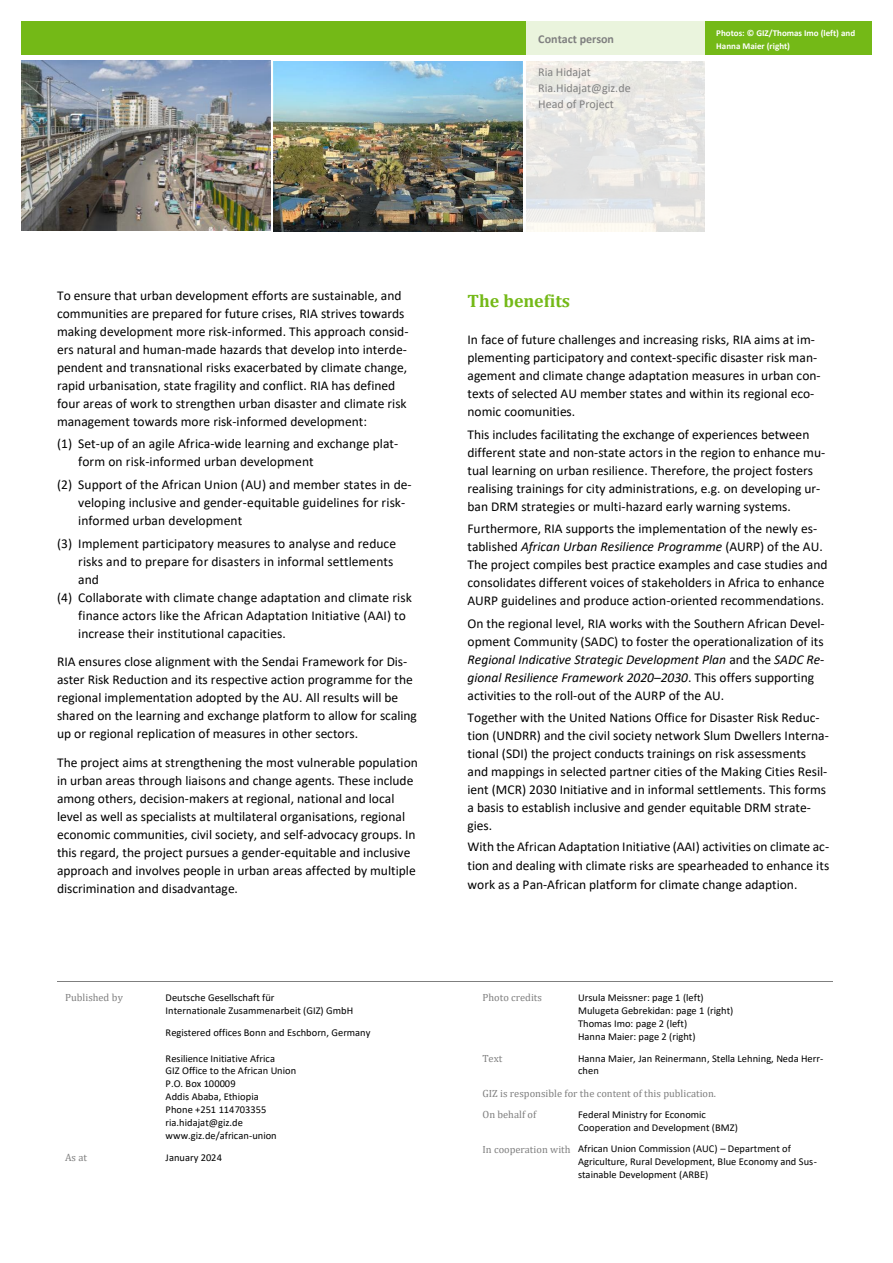
<style>
.page{position:relative;width:893px;height:1263px;background:#fff}
.page>*{position:absolute;margin:0;border:0;box-sizing:border-box;transform-origin:0 0}
.t1{font:700 18px "Cambria";color:#74b917}
.t2{font:13.5px/18px "Calibri";color:#000}
.t3{font:12px/16px "Calibri";letter-spacing:-.005em;color:#808080}
.t4{font:700 12px "Calibri";color:#808080}
.t5{font:10.5px/12.9px "Calibri";letter-spacing:.005em;color:#000}
.t6{font:10.5px/21.5px "Cambria";color:#7f7f7f}
.t7{font:700 9px/13.2px "Calibri";color:#fff}
.s1{font-style:italic}
.s2{font-family:"Cambria";color:#7f7f7f}
</style>
<div class="page">
<hr style="left:57px;top:982px;width:370px;height:1px;background:#7f7f7f">
<hr style="left:427px;top:982px;width:406px;height:1px;background:#7f7f7f">
<div style="left:21px;top:21px;width:851px;height:34px;background:#74b917"></div>
<div style="left:527px;top:21px;width:178px;height:212px;background:#fff;opacity:.86"></div>
<img style="left:21px;top:61px;width:249px;height:170px">
<img style="left:273px;top:62px;width:249px;height:170px">
<p class="t4" style="left:538px;top:34px;width:77px">Contact person</p>
<p class="t3" style="left:538px;top:65px;width:94px">Ria Hidajat<br>Ria.Hidajat@giz.de<br>Head of Project</p>
<p class="t7" style="left:716px;top:27px;width:141px">Photos: © GIZ/Thomas Imo (left) and<br>Hanna Maier (right)</p>
<p class="t2" style="left:57px;top:288px;width:353px">To ensure that urban development efforts are sustainable, and communities are prepared for future crises, RIA strives towards making development more risk-informed. This approach consid&shy;ers natural and human-made hazards that develop into interde&shy;pendent and transnational risks exacerbated by climate change, rapid urbanisation, state fragility and conflict. RIA has defined four areas of work to strengthen urban disaster and climate risk management towards more risk-informed development:</p>
<p class="t2" style="left:78px;top:436px;width:322px;text-indent:-21px">(1) Set-up of an agile Africa-wide learning and exchange plat&shy;form on risk-informed urban development</p>
<p class="t2" style="left:78px;top:477px;width:335px;text-indent:-21px">(2) Support of the African Union (AU) and member states in de&shy;veloping inclusive and gender-equitable guidelines for risk&shy;informed urban development</p>
<p class="t2" style="left:57px;top:535px;width:341px;text-align:right">(3) Implement participatory measures to analyse and reduce risks and to prepare for disasters in informal settlements</p>
<p class="t2" style="left:78px;top:571px;width:22px">and</p>
<p class="t2" style="left:78px;top:589px;width:335px;text-indent:-21px">(4) Collaborate with climate change adaptation and climate risk finance actors like the African Adaptation Initiative (AAI) to increase their institutional capacities.</p>
<p class="t2" style="left:57px;top:654px;width:361px">RIA ensures close alignment with the Sendai Framework for Dis&shy;aster Risk Reduction and its respective action programme for the regional implementation adopted by the AU. All results will be shared on the learning and exchange platform to allow for scaling up or regional replication of measures in other sectors.</p>
<p class="t2" style="left:57px;top:755px;width:362px">The project aims at strengthening the most vulnerable population in urban areas through liaisons and change agents. These include among others, decision-makers at regional, national and local level as well as specialists at multilateral organisations, regional economic communities, civil society, and self-advocacy groups. In this regard, the project pursues a gender-equitable and inclusive approach and involves people in urban areas affected by multiple discrimination and disadvantage.</p>
<p class="t6" style="left:65px;top:987px;width:59px">Published by</p>
<p class="t5" style="left:166px;top:992px;width:189px">Deutsche Gesellschaft für<br>Internationale Zusammenarbeit (GIZ) GmbH</p>
<p class="t5" style="left:166px;top:1027px;width:206px">Registered offices Bonn and Eschborn, Germany</p>
<p class="t5" style="left:166px;top:1053px;width:132px">Resilience Initiative Africa<br>GIZ Office to the African Union<br>P.O. Box 100009<br>Addis Ababa, Ethiopia<br>Phone +251 114703355 ria.hidajat@giz.de www.giz.de/african-union</p>
<p class="t6" style="left:65px;top:1146px;width:23px">As at</p>
<p class="t5" style="left:166px;top:1151px;width:58px">January 2024</p>
<h1 class="t1" style="left:468px;top:289px;width:104px">The benefits</h1>
<p class="t2" style="left:468px;top:332px;width:355px">In face of future challenges and increasing risks, RIA aims at im&shy;plementing participatory and context-specific disaster risk man&shy;agement and climate change adaptation measures in urban con&shy;texts of selected AU member states and within its regional eco&shy;nomic coomunities.</p>
<p class="t2" style="left:468px;top:426px;width:359px">This includes facilitating the exchange of experiences between different state and non-state actors in the region to enhance mu&shy;tual learning on urban resilience. Therefore, the project fosters realising trainings for city administrations, e.g. on developing ur&shy;ban DRM strategies or multi-hazard early warning systems.</p>
<p class="t2" style="left:468px;top:521px;width:361px">Furthermore, RIA supports the implementation of the newly es&shy;tablished <span class="s1">African Urban Resilience Programme</span> (AURP) of the AU.<br>The project compiles best practice examples and case studies and consolidates different voices of stakeholders in Africa to enhance AURP guidelines and produce action-oriented recommendations.</p>
<p class="t2" style="left:468px;top:615px;width:359px">On the regional level, RIA works with the Southern African Devel&shy;opment Community (SADC) to foster the operationalization of its <span class="s1">Regional Indicative Strategic Development Plan</span> and the <span class="s1">SADC Re&shy;gional Resilience Framework 2020–2030</span>. This offers supporting activities to the roll-out of the AURP of the AU.</p>
<p class="t2" style="left:468px;top:710px;width:363px">Together with the United Nations Office for Disaster Risk Reduc&shy;tion (UNDRR) and the civil society network Slum Dwellers Interna&shy;tional (SDI) the project conducts trainings on risk assessments and mappings in selected partner cities of the Making Cities Resil&shy;ient (MCR) 2030 Initiative and in informal settlements. This forms a basis to establish inclusive and gender equitable DRM strate&shy;gies.</p>
<p class="t2" style="left:468px;top:838px;width:363px;line-height:19px;text-align:justify">With the African Adaptation Initiative (AAI) activities on climate ac&shy;tion and dealing with climate risks are spearheaded to enhance its work as a Pan-African platform for climate change adaption.</p>
<p class="t6" style="left:483px;top:987px;width:61px">Photo credits</p>
<p class="t5" style="left:578px;top:992px;width:157px">Ursula Meissner: page 1 (left)<br>Mulugeta Gebrekidan: page 1 (right)<br>Thomas Imo: page 2 (left)<br>Hanna Maier: page 2 (right)</p>
<p class="t6" style="left:483px;top:1047px;width:21px">Text</p>
<p class="t5" style="left:578px;top:1052px;width:247px">Hanna Maier, Jan Reinermann, Stella Lehning, Neda Herr&shy;chen</p>
<p class="t6" style="left:483px;top:1082px;width:235px">GIZ is responsible for the content of this publication.<br>On behalf of</p>
<p class="t5" style="left:578px;top:1109px;width:161px">Federal Ministry for Economic<br>Cooperation and Development (BMZ)</p>
<p class="t5" style="left:578px;top:1143px;width:240px;text-indent:-96px"><span class="s2">In cooperation with</span> African Union Commission (AUC) – Department of<br>Agriculture, Rural Development, Blue Economy and Sus&shy;stainable Development (ARBE)</p>
</div>
